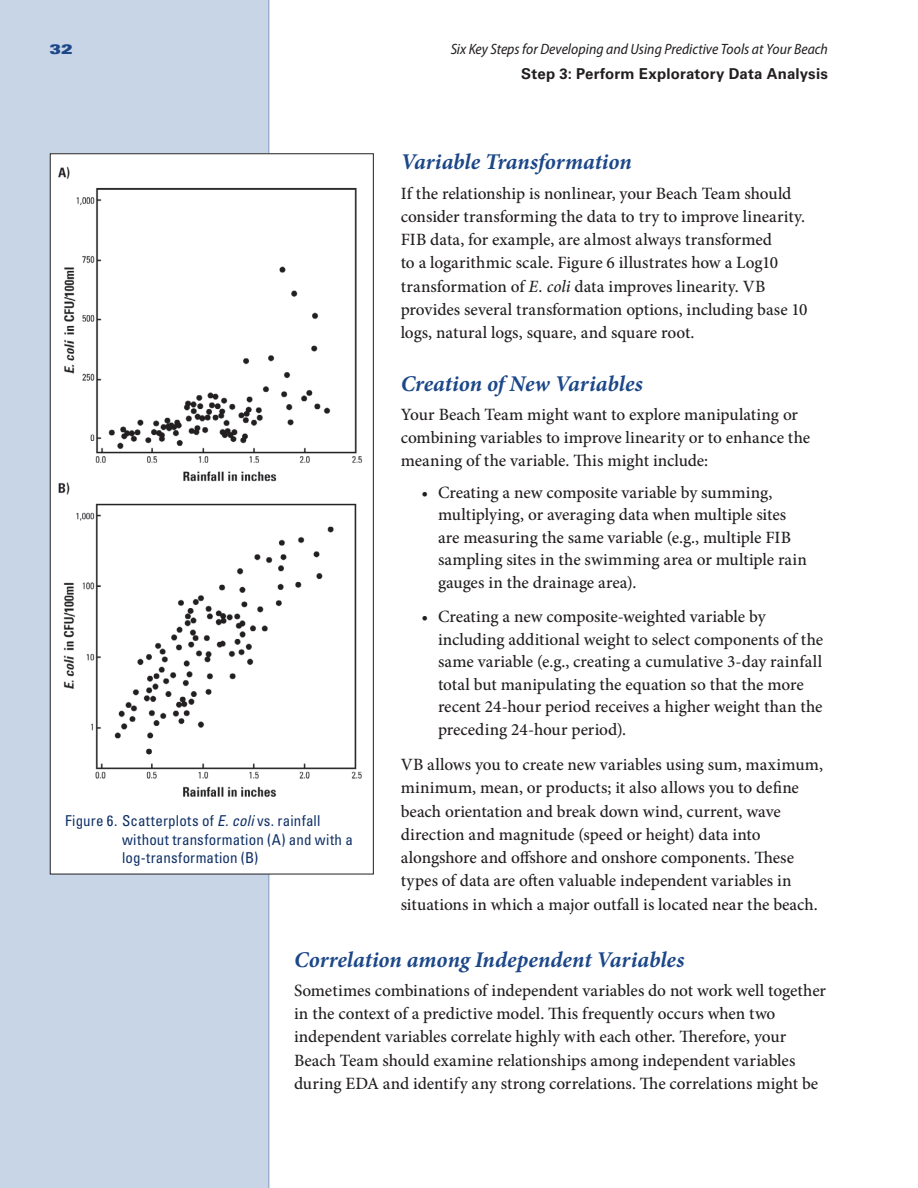
<style>
.page{position:relative;width:918px;height:1188px;background:#fff}
.page>*{position:absolute;margin:0;border:0;box-sizing:border-box;transform-origin:0 0}
.t1{font:italic 700 22.5px "Minion Pro";color:#1c4788}
.t2{font:500 17.25px/23.2px "Minion Pro";letter-spacing:-.005em;color:#231f20}
.t3{font:condensed 15px/18.8px "Univers LT Std";letter-spacing:.015em;color:#103167}
.t4{font:italic semi-condensed 15px "Myriad Pro";color:#231f20}
.t5{font:700 15px "Univers LT Std";letter-spacing:.01em;color:#231f20}
.t6{font:13.5px "Univers LT Std X Black Ex";color:#1c4788}
.s1{font-style:italic}
</style>
<div class="page">
<div style="left:0;top:0;width:270px;height:1188px;background:#c7d5e6"></div>
<div style="left:50px;top:154px;width:323px;height:720px;background:#fff"></div>
<img style="left:58px;top:166px;width:305px;height:631px">
<p class="t6" style="left:50px;top:41px;width:24px">32</p>
<p class="t4" style="left:451px;top:41px;width:379px">Six Key Steps for Developing and Using Predictive Tools at Your Beach</p>
<p class="t5" style="left:521px;top:65px;width:308px">Step 3: Perform Exploratory Data Analysis</p>
<h3 class="t1" style="left:401px;top:146px;width:233px">Variable Transformation</h3>
<p class="t2" style="left:401px;top:182px;width:408px">If the relationship is nonlinear, your Beach Team should consider transforming the data to try to improve linearity.<br>FIB data, for example, are almost always transformed<br>to a logarithmic scale. Figure 6 illustrates how a Log10 transformation of <span class="s1">E . coli</span> data improves linearity. VB provides several transformation options, including base 10 logs, natural logs, square, and square root.</p>
<h3 class="t1" style="left:401px;top:367px;width:243px">Creation of New Variables</h3>
<p class="t2" style="left:401px;top:403px;width:411px">Your Beach Team might want to explore manipulating or combining variables to improve linearity or to enhance the meaning of the variable. This might include:</p>
<p class="t2" style="left:438px;top:481px;width:371px;line-height:22.5px;text-indent:-17px">• Creating a new composite variable by summing, multiplying, or averaging data when multiple sites are measuring the same variable (e.g., multiple FIB sampling sites in the swimming area or multiple rain gauges in the drainage area).</p>
<p class="t2" style="left:438px;top:606px;width:387px;line-height:22.5px;text-indent:-17px">• Creating a new composite-weighted variable by including additional weight to select components of the same variable (e.g., creating a cumulative 3-day rainfall total but manipulating the equation so that the more recent 24-hour period receives a higher weight than the preceding 24-hour period).</p>
<p class="t2" style="left:401px;top:753px;width:424px">VB allows you to create new variables using sum, maximum, minimum, mean, or products; it also allows you to define beach orientation and break down wind, current, wave direction and magnitude (speed or height) data into alongshore and offshore and onshore components. These types of data are often valuable independent variables in situations in which a major outfall is located near the beach.</p>
<h3 class="t1" style="left:294px;top:943px;width:392px">Correlation among Independent Variables</h3>
<p class="t2" style="left:294px;top:979px;width:534px">Sometimes combinations of independent variables do not work well together in the context of a predictive model. This frequently occurs when two independent variables correlate highly with each other. Therefore, your Beach Team should examine relationships among independent variables during EDA and identify any strong correlations. The correlations might be</p>
<p class="t3" style="left:122px;top:811px;width:232px;text-indent:-57px">Figure 6. Scatterplots of <span class="s1">E. coli</span> vs. rainfall without transformation (A) and with a log-transformation (B)</p>
</div>
